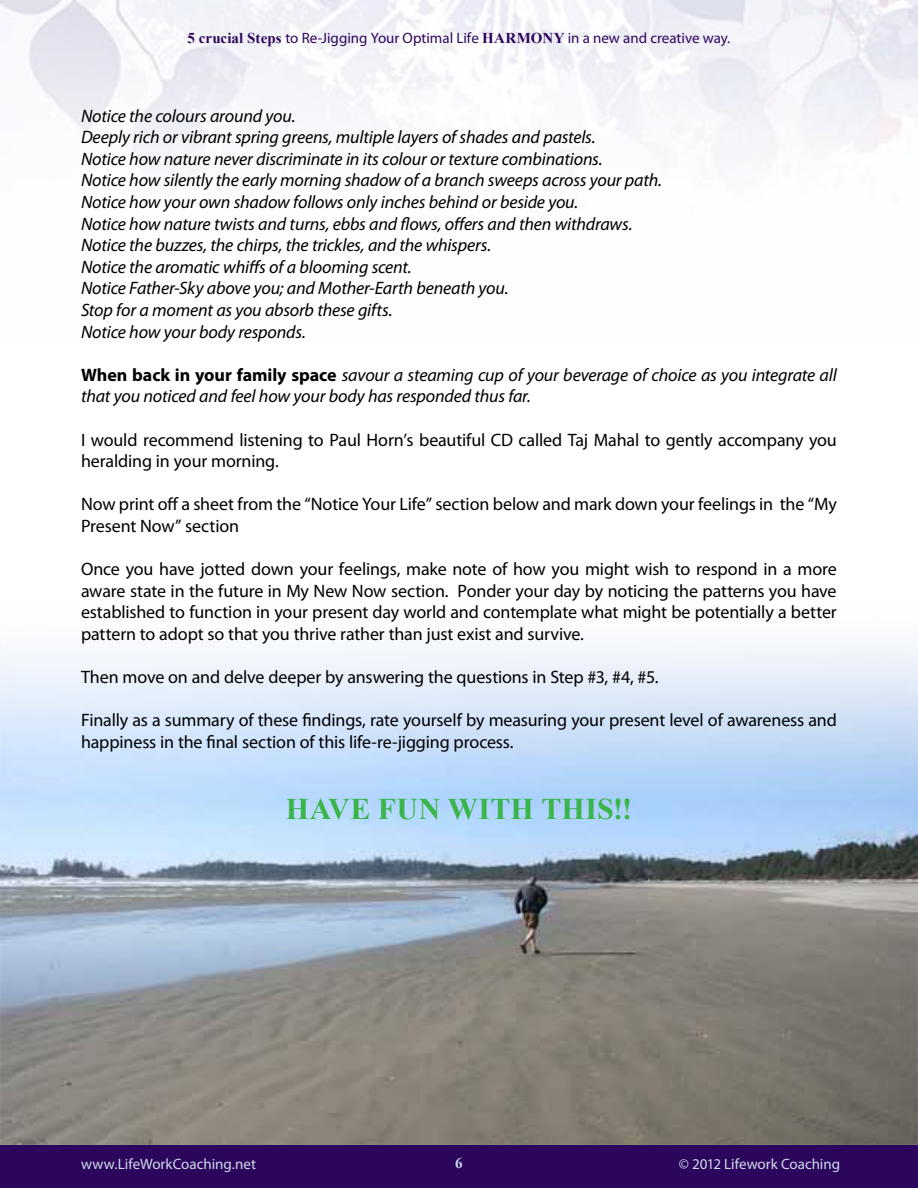
<style>
.page{position:relative;width:918px;height:1188px;background:#fff}
.page>*{position:absolute;margin:0;border:0;box-sizing:border-box;transform-origin:0 0}
.t1{font:700 30px "Times New Roman";letter-spacing:.02em;color:#39b54a}
.t2{font:18px/21.6px "Myriad Pro";letter-spacing:-.01em;color:#000}
.t3{font:italic 18px/21.6px "Myriad Pro";letter-spacing:-.01em;color:#000}
.t4{font:15px "Myriad Pro";color:#2c055c}
.t5{font:15px "Myriad Pro";color:#ccdaeb}
.t6{font:700 15px "Times New Roman";color:#ccdaeb}
.s1{font-family:"Times New Roman";font-weight:700}
.s2{font-weight:700;font-style:normal}
</style>
<div class="page">
<div style="left:0;top:1145px;width:918px;height:43px;background:#2c055c"></div>
<img style="left:0;top:641px;width:918px;height:504px">
<p class="t4" style="left:188px;top:29px;width:544px"><span class="s1">5 crucial Steps</span> to Re-Jigging Your Optimal Life <span class="s1">HARMONY</span> in a new and creative way.</p>
<p class="t3" style="left:81px;top:104px;width:583px">Notice the colours around you.<br>Deeply rich or vibrant spring greens, multiple layers of shades and pastels.<br>Notice how nature never discriminate in its colour or texture combinations.<br>Notice how silently the early morning shadow of a branch sweeps across your path.<br>Notice how your own shadow follows only inches behind or beside you.<br>Notice how nature twists and turns, ebbs and flows, offers and then withdraws.<br>Notice the buzzes, the chirps, the trickles, and the whispers.<br>Notice the aromatic whiffs of a blooming scent.<br>Notice Father-Sky above you; and Mother-Earth beneath you.<br>Stop for a moment as you absorb these gifts.<br>Notice how your body responds.</p>
<p class="t3" style="left:81px;top:364px;width:757px"><span class="s2">When back in your family space</span> savour a steaming cup of your beverage of choice as you integrate all that you noticed and feel how your body has responded thus far.</p>
<p class="t2" style="left:81px;top:428px;width:757px">I would recommend listening to Paul Horn’s beautiful CD called Taj Mahal to gently accompany you heralding in your morning.</p>
<p class="t2" style="left:81px;top:493px;width:757px">Now print off a sheet from the “Notice Your Life” section below and mark down your feelings in the “My<br>Present Now” section</p>
<p class="t2" style="left:81px;top:558px;width:757px;text-align:justify">Once you have jotted down your feelings, make note of how you might wish to respond in a more aware state in the future in My New Now section. Ponder your day by noticing the patterns you have established to function in your present day world and contemplate what might be potentially a better pattern to adopt so that you thrive rather than just exist and survive.</p>
<p class="t2" style="left:81px;top:666px;width:579px">Then move on and delve deeper by answering the questions in Step #3, #4, #5.</p>
<p class="t2" style="left:81px;top:709px;width:757px">Finally as a summary of these findings, rate yourself by measuring your present level of awareness and happiness in the final section of this life-re-jigging process.</p>
<h1 class="t1" style="left:286px;top:788px;width:348px">Have FUN with this!!</h1>
<p class="t5" style="left:81px;top:1155px;width:177px">www.LifeWorkCoaching.net</p>
<p class="t6" style="left:455px;top:1152px;width:9px">6</p>
<p class="t5" style="left:679px;top:1155px;width:163px">© 2012 Lifework Coaching</p>
</div>
